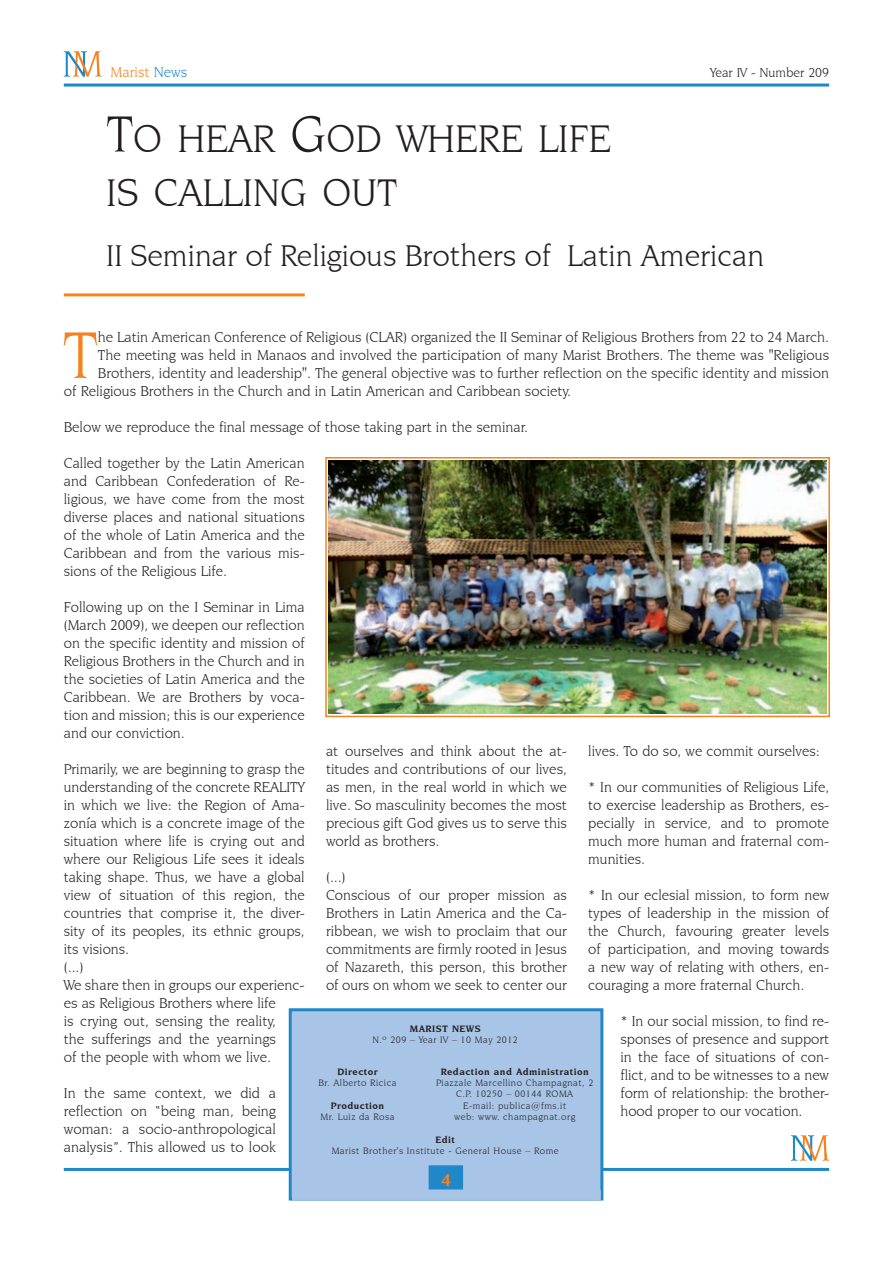
<style>
.page{position:relative;width:893px;height:1263px;background:#fff}
.page>*{position:absolute;margin:0;border:0;box-sizing:border-box;transform-origin:0 0}
.t1{font:70.2px "Novarese IT Cby BT";color:#f58220}
.t2{font:40.5px/54px "Novarese IT Cby BT";color:#231f20}
.t3{font:31.5px "Novarese IT Cby BT";color:#231f20}
.t4{font:700 18px "Novarese IT Cby BT";color:#f58220}
.t5{font:15px/18px "Novarese IT Cby BT";color:#231f20;text-align:justify}
.t6{font:15px "Novarese IT Cby BT";color:#f58220}
.t7{font:13.5px "Novarese IT Cby BT";color:#231f20}
.t8{font:9.75px/11.2px "Novarese IT Cby BT";letter-spacing:.05em;color:#231f20;text-align:center}
.t9{font:700 9.75px "Novarese IT Cby BT";letter-spacing:.05em;color:#231f20}
.s1{color:#2088c9}
.s2{font-size:54px}
</style>
<div class="page">
<hr style="left:64px;top:84px;width:765px;height:3px;background:#2088c9">
<svg style="left:64px;top:51px;width:38px;height:26px"></svg>
<svg style="left:791px;top:1135px;width:38px;height:26px"></svg>
<hr style="left:64px;top:293px;width:241px;height:3px;background:#f58220">
<hr style="left:64px;top:1168px;width:765px;height:3px;background:#2088c9">
<div style="left:289px;top:1008px;width:314px;height:192px;background:#a8c4e6;border:3px solid #2088c9"></div>
<div style="left:429px;top:1165px;width:34px;height:25px;background:#2088c9;border:3px solid #2088c9"></div>
<div style="left:292px;top:1190px;width:309px;height:10px;background:#a8c4e6"></div>
<img style="left:329px;top:460px;width:498px;height:253px">
<div style="left:325px;top:457px;width:505px;height:260px;border:2px solid #f58220"></div>
<p class="t6" style="left:111px;top:63px;width:78px">Marist <span class="s1">News</span></p>
<p class="t7" style="left:710px;top:64px;width:120px">Year IV - Number 209</p>
<h2 class="t2" style="left:106px;top:111px;width:506px"><span class="s2">T</span>O HEAR <span class="s2">G</span>OD WHERE LIFE<br>IS CALLING OUT</h2>
<h3 class="t3" style="left:106px;top:237px;width:660px">II Seminar of Religious Brothers of Latin American</h3>
<h1 class="t1" style="left:63px;top:313px;width:37px">T</h1>
<p class="t5" style="left:98px;top:328px;width:733px">he Latin American Conference of Religious (CLAR) organized the II Seminar of Religious Brothers from 22 to 24 March.</p>
<p class="t5" style="left:98px;top:346px;width:733px">The meeting was held in Manaos and involved the participation of many Marist Brothers. The theme was "Religious</p>
<p class="t5" style="left:98px;top:364px;width:733px">Brothers, identity and leadership". The general objective was to further reflection on the specific identity and mission</p>
<p class="t5" style="left:64px;top:382px;width:509px">of Religious Brothers in the Church and in Latin American and Caribbean society.</p>
<p class="t5" style="left:64px;top:418px;width:466px">Below we reproduce the final message of those taking part in the seminar.</p>
<p class="t5" style="left:64px;top:454px;width:242px">Called together by the Latin American and Caribbean Confederation of Re&shy;ligious, we have come from the most diverse places and national situations of the whole of Latin America and the Caribbean and from the various mis&shy;sions of the Religious Life.</p>
<p class="t5" style="left:64px;top:598px;width:242px">Following up on the I Seminar in Lima (March 2009), we deepen our reflection on the specific identity and mission of Religious Brothers in the Church and in the societies of Latin America and the Caribbean. We are Brothers by voca&shy;tion and mission; this is our experience and our conviction.</p>
<p class="t5" style="left:64px;top:760px;width:242px;text-align:left">Primarily, we are beginning to grasp the understanding of the concrete REALITY in which we live: the Region of Ama&shy;zonía which is a concrete image of the situation where life is crying out and where our Religious Life sees it ideals taking shape. Thus, we have a global view of situation of this region, the countries that comprise it, the diver&shy;sity of its peoples, its ethnic groups, its visions.<br>(...)<br>We share then in groups our experienc&shy;es as Religious Brothers where life<br>is crying out, sensing the reality,<br>the sufferings and the yearnings<br>of the people with whom we live.</p>
<p class="t5" style="left:64px;top:1084px;width:214px">In the same context, we did a reflection on “being man, being woman: a socio-anthropological analysis”. This allowed us to look</p>
<p class="t5" style="left:326px;top:742px;width:242px">at ourselves and think about the at&shy;titudes and contributions of our lives, as men, in the real world in which we live. So masculinity becomes the most precious gift God gives us to serve this world as brothers.</p>
<p class="t5" style="left:326px;top:868px;width:242px;text-align:left">(...)<br>Conscious of our proper mission as<br>Brothers in Latin America and the Ca&shy;ribbean, we wish to proclaim that our commitments are firmly rooted in Jesus of Nazareth, this person, this brother of ours on whom we seek to center our</p>
<p class="t5" style="left:588px;top:742px;width:233px">lives. To do so, we commit ourselves:</p>
<p class="t5" style="left:588px;top:778px;width:242px">* In our communities of Religious Life, to exercise leadership as Brothers, es&shy;pecially in service, and to promote much more human and fraternal com&shy;munities.</p>
<p class="t5" style="left:588px;top:886px;width:242px">* In our eclesial mission, to form new types of leadership in the mission of the Church, favouring greater levels of participation, and moving towards a new way of relating with others, en&shy;couraging a more fraternal Church.</p>
<p class="t5" style="left:620px;top:1012px;width:210px">* In our social mission, to find re&shy;sponses of presence and support in the face of situations of con&shy;flict, and to be witnesses to a new form of relationship: the brother&shy;hood proper to our vocation.</p>
<p class="t9" style="left:410px;top:1023px;width:72px">Marist NEWS</p>
<p class="t8" style="left:372px;top:1034px;width:147px">N.º 209 – Year IV – 10 May 2012</p>
<p class="t9" style="left:337px;top:1066px;width:42px">Director</p>
<p class="t8" style="left:319px;top:1077px;width:79px">Br. Alberto Ricica</p>
<p class="t9" style="left:331px;top:1099px;width:55px">Production</p>
<p class="t8" style="left:321px;top:1111px;width:75px">Mr. Luiz da Rosa</p>
<p class="t9" style="left:441px;top:1066px;width:150px">Redaction and Administration</p>
<p class="t8" style="left:436px;top:1077px;width:159px">Piazzale Marcellino Champagnat, 2<br>C.P. 10250 – 00144 ROMA<br>E-mail: publica@fms.it<br>web: www. champagnat.org</p>
<p class="t9" style="left:435px;top:1133px;width:21px">Edit</p>
<p class="t8" style="left:332px;top:1145px;width:228px">Marist Brother's Institute - General House – Rome</p>
<p class="t4" style="left:441px;top:1169px;width:12px">4</p>
</div>
